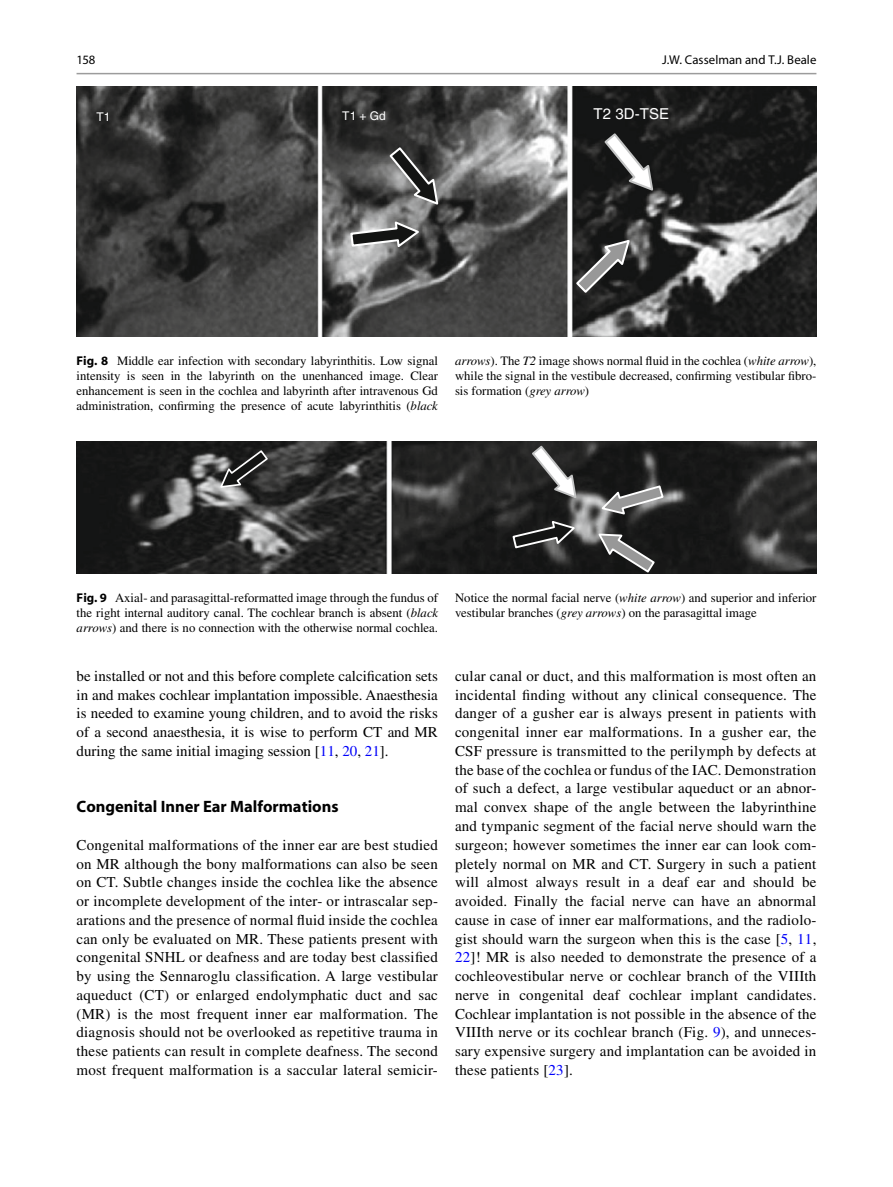
<style>
.page{position:relative;width:893px;height:1187px;background:#fff}
.page>*{position:absolute;margin:0;border:0;box-sizing:border-box;transform-origin:0 0}
.t1{font:700 16.5px "Qdmqlf Myriad";color:#000}
.t2{font:15px/18.8px "Pfpnrj Times";letter-spacing:.015em;color:#000;text-align:justify}
.t3{font:15px "Qkhbbr Helvetica";letter-spacing:.005em;color:#fff}
.t4{font:12.75px/15px "Pfpnrj Times";color:#000;text-align:justify}
.t5{font:12.75px "Jqfsrv Myriad";letter-spacing:.005em;color:#000}
.t6{font:12px "Qkhbbr Helvetica";color:#fff}
.s1{font-family:"Qdmqlf Myriad";font-weight:700}
.s2{font-family:"Qkkysw Times";font-style:italic}
.s3{color:#0000fa}
</style>
<div class="page">
<img style="left:77px;top:87px;width:739px;height:249px">
<svg style="left:388px;top:145px;width:52px;height:62px;background:#5c5c5c"></svg>
<svg style="left:349px;top:219px;width:73px;height:30px;background:#767676"></svg>
<svg style="left:603px;top:131px;width:52px;height:62px"></svg>
<svg style="left:574px;top:238px;width:58px;height:57px;background:#4e4e4e"></svg>
<img style="left:77px;top:441px;width:739px;height:132px">
<svg style="left:218px;top:449px;width:51px;height:40px;background:#464645"></svg>
<svg style="left:530px;top:444px;width:48px;height:56px"></svg>
<svg style="left:599px;top:484px;width:66px;height:32px;background:#6f6f6f"></svg>
<svg style="left:511px;top:519px;width:67px;height:30px;background:#434343"></svg>
<svg style="left:596px;top:532px;width:60px;height:42px;background:#4e4e4e"></svg>
<hr style="left:77px;top:73px;width:739px;height:1px;background:#9c9c9c">
<p class="t5" style="left:77px;top:55px;width:20px">158</p>
<p class="t5" style="left:662px;top:55px;width:156px">J.W. Casselman and T.J. Beale</p>
<p class="t6" style="left:96px;top:112px;width:16px">T1</p>
<p class="t6" style="left:342px;top:111px;width:45px">T1 + Gd</p>
<p class="t3" style="left:594px;top:109px;width:77px">T2 3D-TSE</p>
<p class="t4" style="left:77px;top:355px;width:363px"><span class="s1">Fig. 8</span> Middle ear infection with secondary labyrinthitis. Low signal intensity is seen in the labyrinth on the unenhanced image. Clear enhancement is seen in the cochlea and labyrinth after intravenous Gd administration, confirming the presence of acute labyrinthitis ( <span class="s2">black</span></p>
<p class="t4" style="left:455px;top:355px;width:363px"><span class="s2">arrows</span> ). The <span class="s2">T2</span> image shows normal fluid in the cochlea ( <span class="s2">white arrow</span> ), while the signal in the vestibule decreased, confirming vestibular fibro&shy;sis formation ( <span class="s2">grey arrow</span> )</p>
<p class="t4" style="left:77px;top:591px;width:363px"><span class="s1">Fig. 9</span> Axial- and parasagittal-reformatted image through the fundus of the right internal auditory canal. The cochlear branch is absent ( <span class="s2">black arrows</span> ) and there is no connection with the otherwise normal cochlea.</p>
<p class="t4" style="left:455px;top:591px;width:363px">Notice the normal facial nerve ( <span class="s2">white arrow</span> ) and superior and inferior vestibular branches ( <span class="s2">grey arrows</span> ) on the parasagittal image</p>
<p class="t2" style="left:77px;top:668px;width:363px">be installed or not and this before complete calcification sets in and makes cochlear implantation impossible. Anaesthesia is needed to examine young children, and to avoid the risks of a second anaesthesia, it is wise to perform CT and MR during the same initial imaging session [ <span class="s3">11</span> , <span class="s3">20</span> , <span class="s3">21</span> ].</p>
<p class="t1" style="left:77px;top:800px;width:264px">Congenital Inner Ear Malformations</p>
<p class="t2" style="left:77px;top:836px;width:363px">Congenital malformations of the inner ear are best studied on MR although the bony malformations can also be seen on CT. Subtle changes inside the cochlea like the absence or incomplete development of the inter- or intrascalar sep&shy;arations and the presence of normal fluid inside the cochlea can only be evaluated on MR. These patients present with congenital SNHL or deafness and are today best classified by using the Sennaroglu classification. A large vestibular aqueduct (CT) or enlarged endolymphatic duct and sac (MR) is the most frequent inner ear malformation. The diagnosis should not be overlooked as repetitive trauma in these patients can result in complete deafness. The second most frequent malformation is a saccular lateral semicir-</p>
<p class="t2" style="left:455px;top:668px;width:363px">cular canal or duct, and this malformation is most often an incidental finding without any clinical consequence. The danger of a gusher ear is always present in patients with congenital inner ear malformations. In a gusher ear, the CSF pressure is transmitted to the perilymph by defects at the base of the cochlea or fundus of the IAC. Demonstration of such a defect, a large vestibular aqueduct or an abnor&shy;mal convex shape of the angle between the labyrinthine and tympanic segment of the facial nerve should warn the surgeon; however sometimes the inner ear can look com&shy;pletely normal on MR and CT. Surgery in such a patient will almost always result in a deaf ear and should be avoided. Finally the facial nerve can have an abnormal cause in case of inner ear malformations, and the radiolo&shy;gist should warn the surgeon when this is the case [ <span class="s3">5</span> , <span class="s3">11</span> , <span class="s3">22</span> ]! MR is also needed to demonstrate the presence of a cochleovestibular nerve or cochlear branch of the VIIIth nerve in congenital deaf cochlear implant candidates.<br>Cochlear implantation is not possible in the absence of the VIIIth nerve or its cochlear branch (Fig. <span class="s3">9</span> ), and unneces&shy;sary expensive surgery and implantation can be avoided in these patients [ <span class="s3">23</span> ].</p>
</div>
